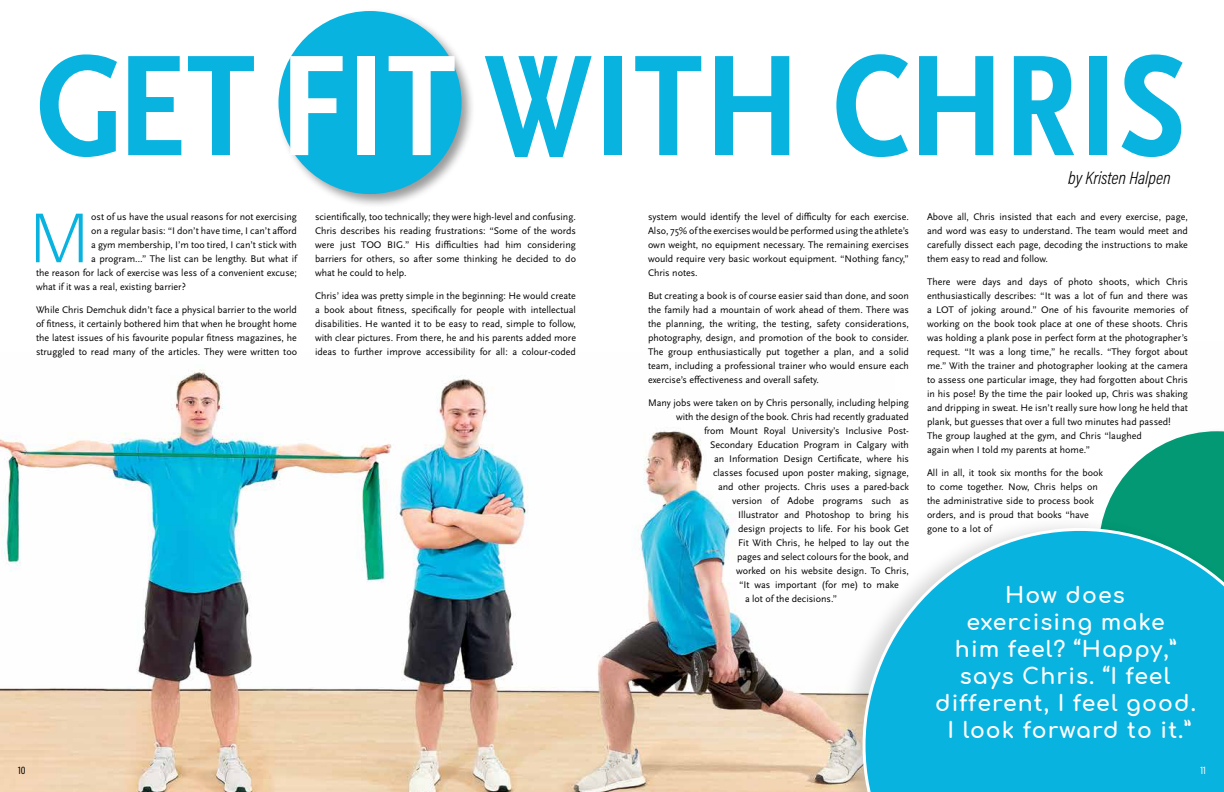
<style>
.page{position:relative;width:1224px;height:792px;background:#fff}
.page>*{position:absolute;margin:0;border:0;box-sizing:border-box;transform-origin:0 0}
.t1{font:700 condensed 150px "Scala Sans Pro";letter-spacing:.01em;color:#09b3e0}
.t2{font:300 73.6px "Scala Sans Pro";color:#09b3e0}
.t3{font:700 22px/27px "Comfortaa";letter-spacing:.05em;color:#fff;text-align:center}
.t4{font:italic 300 18px "Acumin Pro Cond";color:#000}
.t5{font:11px "Acumin Pro Cond";color:#000}
.t6{font:11px "Acumin Pro Cond";color:#fff}
.t7{font:10px/14px "Scala Sans Pro";color:#000;text-align:justify}
.s1{color:#fff}
</style>
<div class="page">
<img style="left:0;top:369px;width:834px;height:423px">
<svg style="left:1104px;top:431px;width:120px;height:84px"></svg>
<div style="left:276px;top:8px;width:200px;height:201px;background:#000;opacity:.4"></div>
<div style="left:278px;top:11px;width:184px;height:183px;background:#09b3e0;border-radius:50%"></div>
<div style="left:834px;top:515px;width:390px;height:277px;background:#000;opacity:.15"></div>
<svg style="left:863px;top:528px;width:361px;height:264px;background:#26bae0"></svg>
<h1 class="t1" style="left:36px;top:20px;width:1152px">GET <span class="s1">FIT</span> WITH CHRIS</h1>
<h3 class="t4" style="left:1068px;top:166px;width:104px">by Kristen Halpen</h3>
<h2 class="t2" style="left:28px;top:196px;width:65px">M</h2>
<p class="t7" style="left:91px;top:210px;width:207px">ost of us have the usual reasons for not exercising</p>
<p class="t7" style="left:315px;top:210px;width:263px">scientifically, too technically; they were high-level and confusing.<br>Chris describes his reading frustrations: “Some of the words were just TOO BIG.” His difficulties had him considering barriers for others, so after some thinking he decided to do what he could to help.</p>
<p class="t7" style="left:315px;top:289px;width:263px">Chris’ idea was pretty simple in the beginning: He would create a book about fitness, specifically for people with intellectual disabilities. He wanted it to be easy to read, simple to follow, with clear pictures. From there, he and his parents added more ideas to further improve accessibility for all: a colour-coded</p>
<p class="t7" style="left:648px;top:210px;width:263px">system would identify the level of difficulty for each exercise.<br>Also, 75% of the exercises would be performed using the athlete’s own weight, no equipment necessary. The remaining exercises would require very basic workout equipment. “Nothing fancy,” Chris notes.</p>
<p class="t7" style="left:648px;top:289px;width:263px">But creating a book is of course easier said than done, and soon the family had a mountain of work ahead of them. There was the planning, the writing, the testing, safety considerations, photography, design, and promotion of the book to consider.<br>The group enthusiastically put together a plan, and a solid team, including a professional trainer who would ensure each exercise’s effectiveness and overall safety.</p>
<p class="t7" style="left:648px;top:396px;width:262px">Many jobs were taken on by Chris personally, including helping</p>
<p class="t7" style="left:676px;top:410px;width:235px">with the design of the book. Chris had recently graduated</p>
<p class="t7" style="left:704px;top:424px;width:206px">from Mount Royal University’s Inclusive Post-</p>
<p class="t7" style="left:710px;top:438px;width:200px">Secondary Education Program in Calgary with</p>
<p class="t7" style="left:714px;top:452px;width:197px">an Information Design Certificate, where his</p>
<p class="t7" style="left:713px;top:466px;width:198px">classes focused upon poster making, signage,</p>
<p class="t7" style="left:718px;top:480px;width:193px">and other projects. Chris uses a pared-back</p>
<p class="t7" style="left:732px;top:494px;width:179px">version of Adobe programs such as</p>
<p class="t7" style="left:738px;top:508px;width:172px">Illustrator and Photoshop to bring his</p>
<p class="t7" style="left:738px;top:522px;width:172px">design projects to life. For his book Get</p>
<p class="t7" style="left:738px;top:536px;width:173px">Fit With Chris, he helped to lay out the</p>
<p class="t7" style="left:737px;top:550px;width:173px">pages and select colours for the book, and</p>
<p class="t7" style="left:736px;top:564px;width:174px">worked on his website design. To Chris,</p>
<p class="t7" style="left:739px;top:578px;width:162px">“It was important (for me) to make</p>
<p class="t7" style="left:745px;top:592px;width:94px">a lot of the decisions.”</p>
<p class="t7" style="left:927px;top:210px;width:263px">Above all, Chris insisted that each and every exercise, page, and word was easy to understand. The team would meet and carefully dissect each page, decoding the instructions to make them easy to read and follow.</p>
<p class="t7" style="left:927px;top:275px;width:263px;text-align:left">There were days and days of photo shoots, which Chris enthusiastically describes: “It was a lot of fun and there was a LOT of joking around.” One of his favourite memories of working on the book took place at one of these shoots. Chris was holding a plank pose in perfect form at the photographer’s request. “It was a long time,” he recalls. “They forgot about me.” With the trainer and photographer looking at the camera to assess one particular image, they had forgotten about Chris in his pose! By the time the pair looked up, Chris was shaking and dripping in sweat. He isn’t really sure how long he held that plank, but guesses that over a full two minutes had passed!<br>The group laughed at the gym, and Chris “laughed<br>again when I told my parents at home.”</p>
<p class="t7" style="left:927px;top:466px;width:178px;text-align:left">All in all, it took six months for the book to come together. Now, Chris helps on the administrative side to process book orders, and is proud that books “have gone to a lot of</p>
<p class="t7" style="left:91px;top:224px;width:207px">on a regular basis: “I don’t have time, I can’t afford</p>
<p class="t7" style="left:91px;top:238px;width:207px">a gym membership, I’m too tired, I can’t stick with</p>
<p class="t7" style="left:91px;top:252px;width:207px">a program…” The list can be lengthy. But what if</p>
<p class="t7" style="left:36px;top:266px;width:263px">the reason for lack of exercise was less of a convenient excuse;</p>
<p class="t7" style="left:36px;top:280px;width:151px">what if it was a real, existing barrier?</p>
<p class="t7" style="left:36px;top:303px;width:263px">While Chris Demchuk didn’t face a physical barrier to the world of fitness, it certainly bothered him that when he brought home the latest issues of his favourite popular fitness magazines, he struggled to read many of the articles. They were written too</p>
<h3 class="t3" style="left:935px;top:578px;width:262px">How does<br>exercising make<br>him feel? “Happy,” says Chris. “I feel different, I feel good.<br>I look forward to it.”</h3>
<p class="t5" style="left:18px;top:763px;width:9px">10</p>
<p class="t6" style="left:1200px;top:763px;width:7px">11</p>
</div>
